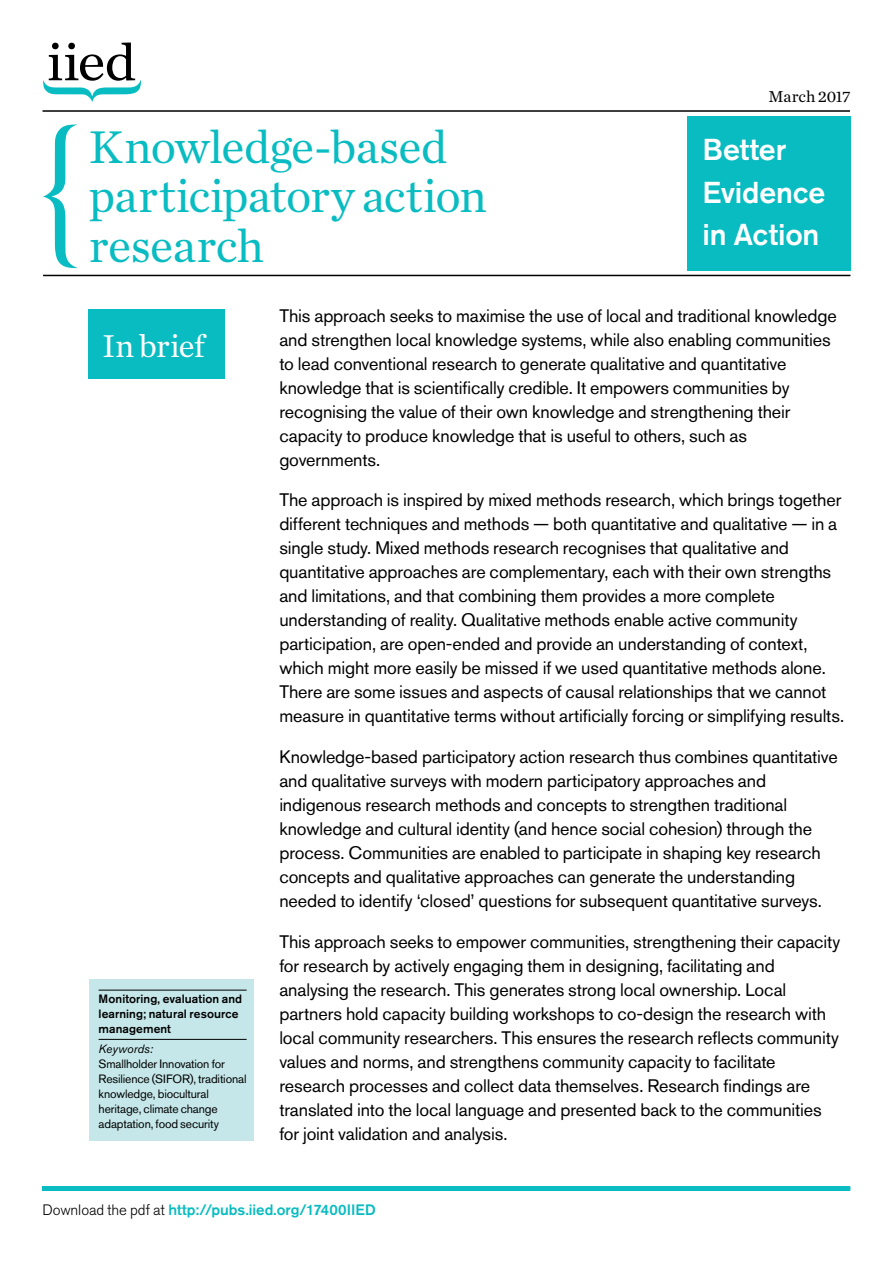
<style>
.page{position:relative;width:893px;height:1263px;background:#fff}
.page>*{position:absolute;margin:0;border:0;box-sizing:border-box;transform-origin:0 0}
.t1{font:48px/49.5px "Chronicle Text G1";letter-spacing:-.015em;color:#08bcc1}
.t2{font:33px "Chronicle Text G1";letter-spacing:-.02em;color:#fff}
.t3{font:500 30px/42px "Akzidenz Grotesk BE";letter-spacing:-.005em;color:#fff}
.t4{font:18px/24px "Akzidenz Grotesk BE";letter-spacing:-.005em;color:#000}
.t5{font:16.5px "Chronicle Text G1";letter-spacing:-.005em;color:#000}
.t6{font:500 15px "Akzidenz Grotesk BE";color:#08bcc1}
.t7{font:12px/15px "Akzidenz Grotesk BE";letter-spacing:-.01em;color:#000}
.t8{font:500 12px/15px "Akzidenz Grotesk BE";letter-spacing:.005em;color:#000}
.t9{font:italic 12px "Akzidenz Grotesk BE";color:#000}
.s1{font-weight:300;color:#000}
</style>
<div class="page">
<div style="left:43px;top:1186px;width:807px;height:5px;background:#08bcc1"></div>
<div style="left:687px;top:116px;width:163px;height:155px;background:#08bcc1"></div>
<hr style="left:43px;top:110px;width:807px;height:2px;background:#000">
<hr style="left:43px;top:275px;width:807px;height:1px;background:#000">
<svg style="left:43px;top:43px;width:98px;height:59px"></svg>
<svg style="left:43px;top:124px;width:35px;height:144px"></svg>
<div style="left:88px;top:309px;width:137px;height:70px;background:#08bcc1"></div>
<div style="left:89px;top:979px;width:164px;height:161px;background:#c5e7e9"></div>
<hr style="left:99px;top:990px;width:148px;height:1px;background:#000">
<hr style="left:99px;top:1039px;width:148px;height:1px;background:#000">
<h1 class="t1" style="left:89px;top:119px;width:400px">Knowledge-based participatory action research</h1>
<p class="t5" style="left:768px;top:84px;width:84px">March 2017</p>
<h3 class="t3" style="left:703px;top:128px;width:124px">Better<br>Evidence in Action</h3>
<h2 class="t2" style="left:102px;top:321px;width:104px">In brief</h2>
<p class="t8" style="left:99px;top:991px;width:145px">Monitoring, evaluation and learning; natural resource management</p>
<p class="t9" style="left:99px;top:1041px;width:56px">Keywords:</p>
<p class="t7" style="left:99px;top:1056px;width:149px">Smallholder Innovation for<br>Resilience (SIFOR), traditional knowledge, biocultural heritage, climate change adaptation, food security</p>
<p class="t4" style="left:279px;top:303px;width:559px">This approach seeks to maximise the use of local and traditional knowledge and strengthen local knowledge systems, while also enabling communities to lead conventional research to generate qualitative and quantitative knowledge that is scientifically credible. It empowers communities by recognising the value of their own knowledge and strengthening their capacity to produce knowledge that is useful to others, such as governments.</p>
<p class="t4" style="left:279px;top:488px;width:566px">The approach is inspired by mixed methods research, which brings together different techniques and methods — both quantitative and qualitative — in a single study. Mixed methods research recognises that qualitative and quantitative approaches are complementary, each with their own strengths and limitations, and that combining them provides a more complete understanding of reality. Qualitative methods enable active community participation, are open-ended and provide an understanding of context, which might more easily be missed if we used quantitative methods alone.<br>There are some issues and aspects of causal relationships that we cannot measure in quantitative terms without artificially forcing or simplifying results.</p>
<p class="t4" style="left:279px;top:745px;width:560px">Knowledge-based participatory action research thus combines quantitative and qualitative surveys with modern participatory approaches and indigenous research methods and concepts to strengthen traditional knowledge and cultural identity (and hence social cohesion) through the process. Communities are enabled to participate in shaping key research concepts and qualitative approaches can generate the understanding needed to identify ‘closed’ questions for subsequent quantitative surveys.</p>
<p class="t4" style="left:279px;top:929px;width:562px">This approach seeks to empower communities, strengthening their capacity for research by actively engaging them in designing, facilitating and analysing the research. This generates strong local ownership. Local partners hold capacity building workshops to co-design the research with local community researchers. This ensures the research reflects community values and norms, and strengthens community capacity to facilitate research processes and collect data themselves. Research findings are translated into the local language and presented back to the communities for joint validation and analysis.</p>
<p class="t6" style="left:43px;top:1201px;width:335px"><span class="s1">Download the pdf at</span> http://pubs.iied.org/17400IIED</p>
</div>
